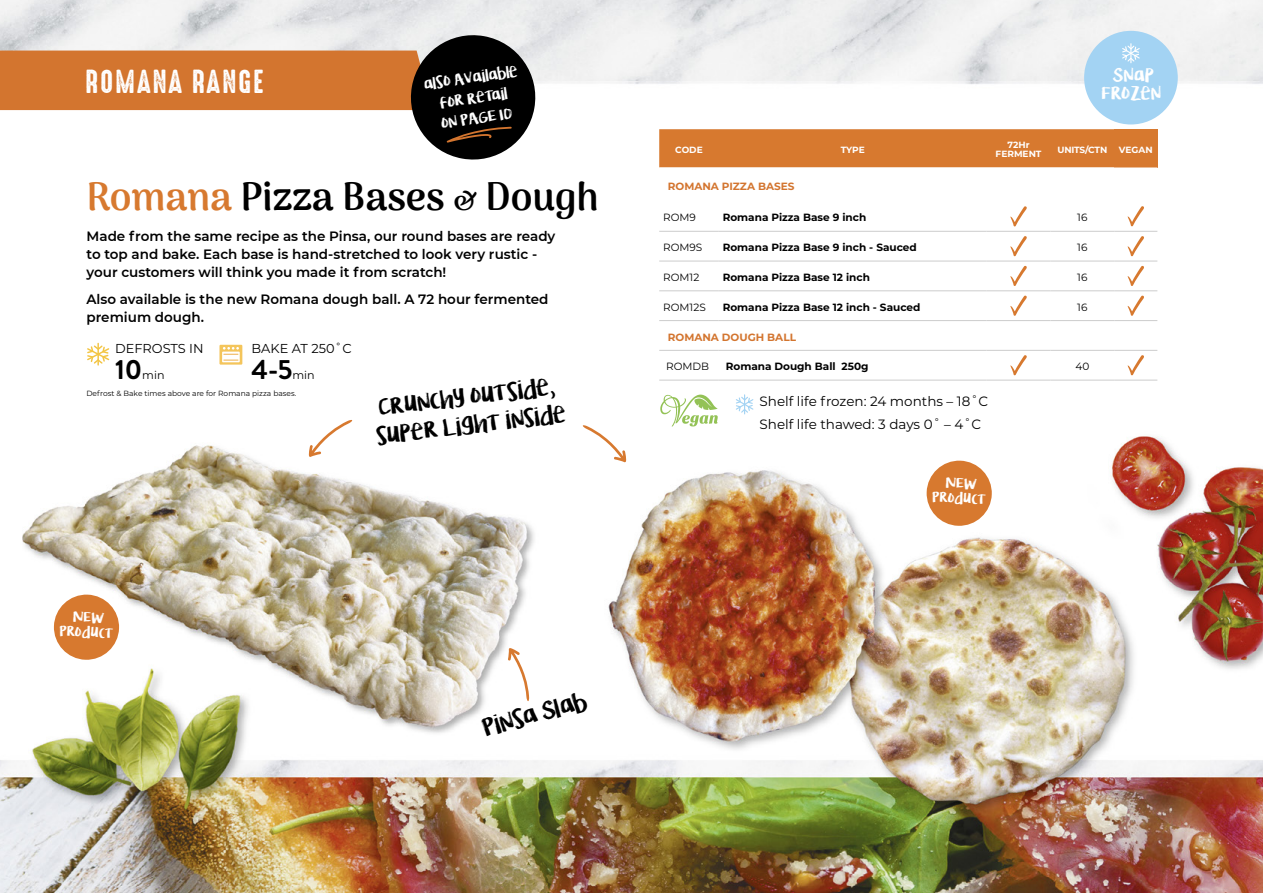
<style>
.page{position:relative;width:1263px;height:893px;background:#fff}
.page>*{position:absolute;margin:0;border:0;box-sizing:border-box;transform-origin:0 0}
.t1{font:800 39px "Arima Madurai";color:#000}
.t2{font:30px "High Voltage Rough";letter-spacing:.06em;color:#fff}
.t3{font:700 27.75px "Brandon Grotesque";color:#000}
.t4{font:21.15px "KG Lifeis Messy";color:#000}
.t5{font:20.1px "KG Lifeis Messy";color:#000}
.t6{font:16.2px "KG Lifeis Messy";letter-spacing:.02em;color:#fff}
.t7{font:13.65px "KG Lifeis Messy";color:#fff}
.t8{font:600 13.5px/18px "Montserrat";color:#010101}
.t9{font:13.5px/22.5px "Montserrat";color:#000}
.t10{font:12.9px "Montserrat";color:#000}
.t11{font:12.45px "KG Lifeis Messy";color:#fff}
.t12{font:11.1px "Montserrat";color:#000}
.t13{font:700 10.5px "Montserrat";color:#000}
.t14{font:10.5px "Montserrat";color:#000}
.t15{font:700 10.5px "Montserrat";color:#d3752f}
.t16{font:700 9px "Montserrat";color:#fff}
.t17{font:700 9px "Montserrat";letter-spacing:-.02em;color:#fff}
.t18{font:7.5px "Montserrat";color:#000}
.s1{color:#d7792f}
.s2{font-size:27px}
</style>
<div class="page">
<img style="left:0;top:80px;width:1263px;height:813px">
<img style="left:0;top:0;width:1263px;height:80px">
<div style="left:659px;top:129px;width:455px;height:38px;background:#d7792f"></div>
<div style="left:1114px;top:129px;width:43px;height:38px;background:#d7792f"></div>
<svg style="left:659px;top:167px;width:498px;height:183px"></svg>
<hr style="left:659px;top:231px;width:60px;height:1px;background:#ccc">
<hr style="left:719px;top:231px;width:268px;height:1px;background:#ccc">
<hr style="left:987px;top:231px;width:63px;height:1px;background:#ccc">
<hr style="left:1050px;top:231px;width:64px;height:1px;background:#ccc">
<hr style="left:659px;top:261px;width:60px;height:1px;background:#ccc">
<hr style="left:719px;top:261px;width:268px;height:1px;background:#ccc">
<hr style="left:987px;top:261px;width:63px;height:1px;background:#ccc">
<hr style="left:1050px;top:261px;width:64px;height:1px;background:#ccc">
<hr style="left:659px;top:290px;width:60px;height:1px;background:#ccc">
<hr style="left:719px;top:290px;width:268px;height:1px;background:#ccc">
<hr style="left:987px;top:290px;width:63px;height:1px;background:#ccc">
<hr style="left:1050px;top:290px;width:64px;height:1px;background:#ccc">
<hr style="left:1114px;top:290px;width:43px;height:1px;background:#ccc">
<hr style="left:659px;top:320px;width:60px;height:1px;background:#ccc">
<hr style="left:719px;top:320px;width:268px;height:1px;background:#ccc">
<hr style="left:987px;top:320px;width:63px;height:1px;background:#ccc">
<hr style="left:1050px;top:320px;width:64px;height:1px;background:#ccc">
<hr style="left:1114px;top:320px;width:43px;height:1px;background:#ccc">
<hr style="left:987px;top:350px;width:63px;height:1px;background:#ccc">
<hr style="left:1050px;top:350px;width:64px;height:1px;background:#ccc">
<hr style="left:1114px;top:350px;width:43px;height:1px;background:#ccc">
<hr style="left:987px;top:380px;width:63px;height:1px;background:#ccc">
<hr style="left:1050px;top:380px;width:64px;height:1px;background:#ccc">
<hr style="left:1114px;top:380px;width:43px;height:1px;background:#ccc">
<hr style="left:1114px;top:231px;width:43px;height:1px;background:#ccc">
<hr style="left:1114px;top:261px;width:43px;height:1px;background:#ccc">
<hr style="left:659px;top:350px;width:60px;height:1px;background:#ccc">
<hr style="left:719px;top:350px;width:268px;height:1px;background:#ccc">
<hr style="left:659px;top:380px;width:60px;height:1px;background:#ccc">
<hr style="left:719px;top:380px;width:268px;height:1px;background:#ccc">
<svg style="left:1010px;top:206px;width:17px;height:20px"></svg>
<svg style="left:1128px;top:206px;width:16px;height:20px"></svg>
<svg style="left:1010px;top:236px;width:17px;height:20px"></svg>
<svg style="left:1128px;top:236px;width:16px;height:20px"></svg>
<svg style="left:1010px;top:266px;width:17px;height:20px"></svg>
<svg style="left:1128px;top:266px;width:16px;height:20px"></svg>
<svg style="left:1010px;top:296px;width:17px;height:20px"></svg>
<svg style="left:1128px;top:296px;width:16px;height:20px"></svg>
<svg style="left:1010px;top:355px;width:17px;height:20px"></svg>
<svg style="left:1128px;top:355px;width:16px;height:20px"></svg>
<hr style="left:97px;top:343px;width:2px;height:22px;background:#f3c544">
<svg style="left:86px;top:344px;width:25px;height:21px"></svg>
<svg style="left:219px;top:345px;width:23px;height:20px"></svg>
<div style="left:375px;top:377px;width:200px;height:78px;background:#fff"></div>
<svg style="left:309px;top:418px;width:45px;height:39px"></svg>
<svg style="left:581px;top:423px;width:45px;height:39px"></svg>
<svg style="left:508px;top:648px;width:22px;height:55px"></svg>
<svg style="left:735px;top:395px;width:19px;height:19px"></svg>
<svg style="left:660px;top:395px;width:58px;height:31px"></svg>
<div style="left:1084px;top:31px;width:94px;height:93px;background:#a3d3f3;border-radius:50%"></div>
<svg style="left:1122px;top:44px;width:18px;height:19px"></svg>
<svg style="left:53px;top:594px;width:67px;height:66px"></svg>
<svg style="left:926px;top:460px;width:66px;height:66px"></svg>
<svg style="left:0;top:30px;width:540px;height:135px"></svg>
<p class="t2" style="left:85px;top:65px;width:180px">ROMANA RANGE</p>
<p class="t7" style="left:422px;top:75px;width:96px;rotate:-9deg">ALSO AVAILABLE</p>
<p class="t7" style="left:438px;top:93px;width:70px;rotate:-9deg">FOR RETAIL</p>
<p class="t7" style="left:439px;top:113px;width:73px;rotate:-9deg">ON PAGE 10</p>
<p class="t1" style="left:87px;top:168px;width:513px"><span class="s1">Romana</span> Pizza Bases <span class="s2">&amp;</span> Dough</p>
<p class="t8" style="left:87px;top:227px;width:470px">Made from the same recipe as the Pinsa, our round bases are ready to top and bake. Each base is hand-stretched to look very rustic - your customers will think you made it from scratch!</p>
<p class="t8" style="left:87px;top:289px;width:464px">Also available is the new Romana dough ball. A 72 hour fermented premium dough.</p>
<p class="t10" style="left:115px;top:340px;width:90px">DEFROSTS IN</p>
<p class="t3" style="left:115px;top:350px;width:29px">10</p>
<p class="t12" style="left:142px;top:367px;width:24px">min</p>
<p class="t10" style="left:252px;top:340px;width:102px">BAKE AT 250˚C</p>
<p class="t3" style="left:252px;top:350px;width:42px">4-5</p>
<p class="t12" style="left:292px;top:367px;width:24px">min</p>
<p class="t18" style="left:86px;top:388px;width:211px">Defrost &amp; Bake times above are for Romana pizza bases.</p>
<p class="t5" style="left:377px;top:392px;width:179px;rotate:-7deg">CRUNCHY OUTSIDE,</p>
<p class="t5" style="left:375px;top:421px;width:192px;rotate:-7deg">SUPER LIGHT INSIDE</p>
<p class="t11" style="left:60px;top:621px;width:55px;rotate:2deg">PRODUCT</p>
<p class="t4" style="left:479px;top:712px;width:109px;rotate:-15deg">PINSA SLAB</p>
<p class="t16" style="left:675px;top:143px;width:29px">CODE</p>
<p class="t16" style="left:841px;top:143px;width:26px">TYPE</p>
<p class="t16" style="left:1007px;top:139px;width:24px">72Hr</p>
<p class="t16" style="left:996px;top:147px;width:47px">FERMENT</p>
<p class="t6" style="left:1113px;top:63px;width:43px">SNAP</p>
<p class="t6" style="left:1101px;top:81px;width:61px">FROZEN</p>
<p class="t17" style="left:1057px;top:143px;width:51px">UNITS/CTN</p>
<p class="t16" style="left:1119px;top:143px;width:35px">VEGAN</p>
<p class="t15" style="left:668px;top:178px;width:128px">ROMANA PIZZA BASES</p>
<p class="t14" style="left:663px;top:211px;width:34px">ROM9</p>
<p class="t13" style="left:723px;top:210px;width:145px">Romana Pizza Base 9 inch</p>
<p class="t14" style="left:1077px;top:211px;width:12px">16</p>
<p class="t14" style="left:663px;top:240px;width:41px">ROM9S</p>
<p class="t13" style="left:723px;top:240px;width:196px">Romana Pizza Base 9 inch - Sauced</p>
<p class="t14" style="left:1077px;top:240px;width:12px">16</p>
<p class="t14" style="left:663px;top:270px;width:38px">ROM12</p>
<p class="t13" style="left:723px;top:270px;width:149px">Romana Pizza Base 12 inch</p>
<p class="t14" style="left:1077px;top:270px;width:12px">16</p>
<p class="t14" style="left:663px;top:300px;width:44px">ROM12S</p>
<p class="t13" style="left:723px;top:299px;width:199px">Romana Pizza Base 12 inch - Sauced</p>
<p class="t14" style="left:1077px;top:300px;width:12px">16</p>
<p class="t15" style="left:668px;top:329px;width:130px">ROMANA DOUGH BALL</p>
<p class="t14" style="left:666px;top:359px;width:45px">ROMDB</p>
<p class="t13" style="left:726px;top:359px;width:144px">Romana Dough Ball 250g</p>
<p class="t14" style="left:1075px;top:359px;width:15px">40</p>
<p class="t9" style="left:760px;top:390px;width:230px">Shelf life frozen: 24 months – 18˚C<br>Shelf life thawed: 3 days 0˚ – 4˚C</p>
<p class="t11" style="left:932px;top:487px;width:55px;rotate:2deg">PRODUCT</p>
</div>
